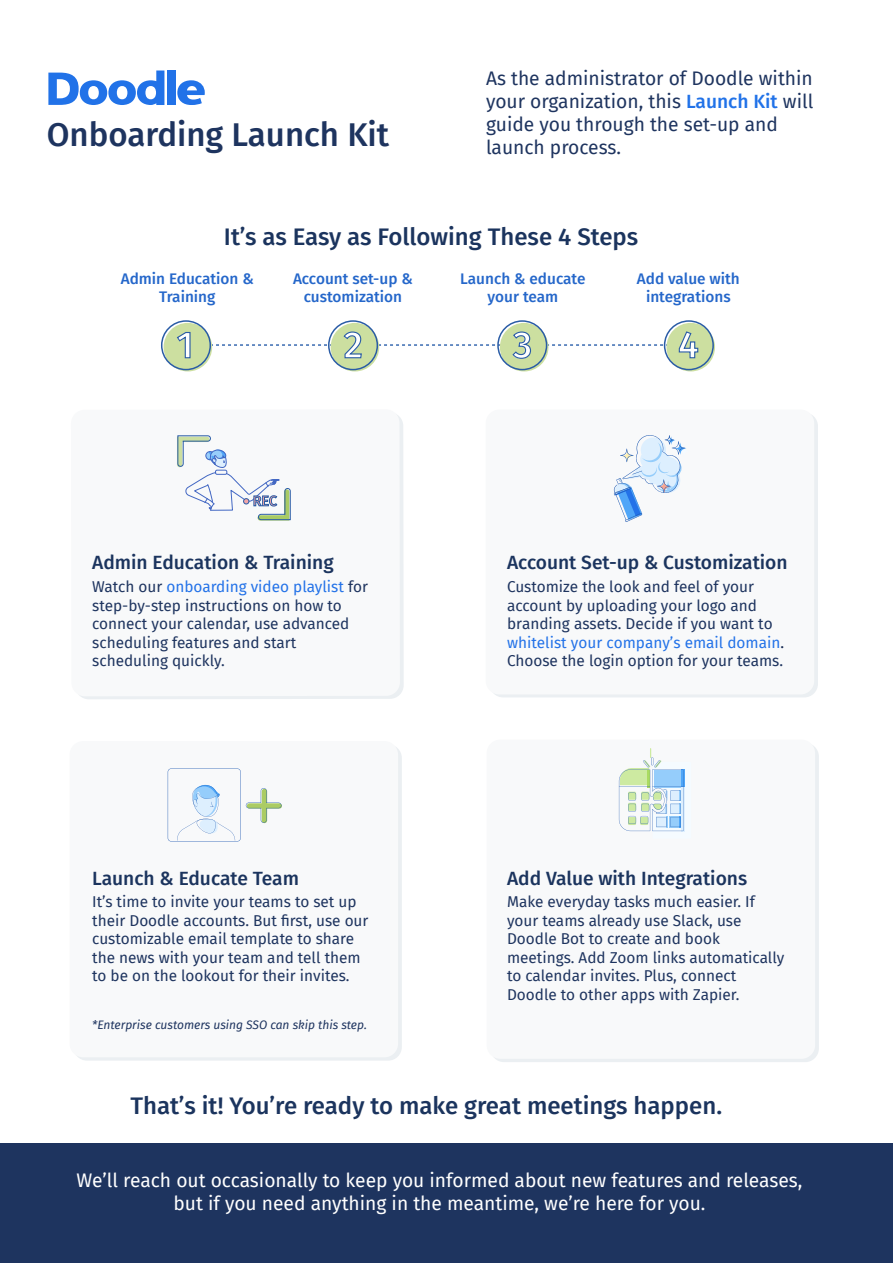
<style>
.page{position:relative;width:893px;height:1263px;background:#fff}
.page>*{position:absolute;margin:0;border:0;box-sizing:border-box;transform-origin:0 0}
.t1{font:500 37.5px "Fira Sans";color:#fff}
.t2{font:500 33px "Fira Sans";color:#1e345f}
.t3{font:500 24px "Fira Sans";color:#1b345e}
.t4{font:19.2px/23.1px "Fira Sans";color:#fff;text-align:center}
.t5{font:19.2px/23.1px "Fira Sans";color:#1e345f}
.t6{font:500 19.2px "Fira Sans";color:#1b345e}
.t7{font:15.3px/18.5px "Fira Sans";color:#1e345f}
.t8{font:500 15.3px/18.5px "Fira Sans";color:#2567ca;text-align:center}
.t9{font:italic 12px "Fira Sans";color:#1e345f}
.s1{font-weight:500;color:#2172e8}
.s2{color:#2372e8}
.s3{color:#11254e}
</style>
<div class="page">
<svg style="left:81px;top:418px;width:323px;height:281px;fill:#ebeff2"></svg>
<svg style="left:79px;top:414px;width:321px;height:282px"></svg>
<div style="left:73px;top:744px;width:329px;height:317px;background:#ebeff2;border-radius:14px"></div>
<div style="left:70px;top:741px;width:328px;height:316px;background:#f8f9fa;border-radius:14px"></div>
<div style="left:490px;top:743px;width:329px;height:319px;background:#ebeff2;border-radius:14px"></div>
<div style="left:487px;top:740px;width:328px;height:319px;background:#f8f9fa;border-radius:14px"></div>
<div style="left:489px;top:412px;width:329px;height:285px;background:#ebeff2;border-radius:14px"></div>
<div style="left:486px;top:409px;width:328px;height:285px;background:#f8f9fa;border-radius:14px"></div>
<svg style="left:177px;top:80px;width:28px;height:25px"></svg>
<div style="left:167px;top:70px;width:9px;height:35px;background:#2172e8"></div>
<svg style="left:48px;top:70px;width:116px;height:35px"></svg>
<div style="left:164px;top:323px;width:48px;height:48px;background:#ccdfa0;border-radius:50%"></div>
<div style="left:161px;top:320px;width:50px;height:50px;border:2px solid #2a5ca6;border-radius:50%"></div>
<div style="left:500px;top:323px;width:48px;height:48px;background:#ccdfa0;border-radius:50%"></div>
<div style="left:497px;top:320px;width:50px;height:50px;border:2px solid #2a5ca6;border-radius:50%"></div>
<div style="left:331px;top:323px;width:48px;height:48px;background:#ccdfa0;border-radius:50%"></div>
<div style="left:328px;top:320px;width:50px;height:50px;border:2px solid #2a5ca6;border-radius:50%"></div>
<div style="left:666px;top:323px;width:49px;height:48px;background:#ccdfa0;border-radius:50%"></div>
<div style="left:664px;top:320px;width:50px;height:50px;border:2px solid #2a5ca6;border-radius:50%"></div>
<svg style="left:177px;top:331px;width:522px;height:28px"></svg>
<div style="left:0;top:1143px;width:893px;height:120px;background:#1e345f"></div>
<svg style="left:168px;top:768px;width:114px;height:73px"></svg>
<svg style="left:613px;top:435px;width:73px;height:87px"></svg>
<svg style="left:619px;top:748px;width:66px;height:84px"></svg>
<svg style="left:177px;top:435px;width:114px;height:86px"></svg>
<h2 class="t2" style="left:47px;top:108px;width:344px">Onboarding Launch Kit</h2>
<p class="t5" style="left:486px;top:66px;width:329px">As the administrator of Doodle within your organization, this <span class="s1">Launch Kit</span> will guide you through the set-up and launch process.</p>
<h3 class="t3" style="left:224px;top:217px;width:416px">It’s as Easy as Following These 4 Steps</h3>
<p class="t8" style="left:121px;top:269px;width:135px">Admin Education &amp;<br>Training</p>
<p class="t8" style="left:293px;top:269px;width:121px">Account set-up &amp; customization</p>
<p class="t8" style="left:460px;top:269px;width:127px">Launch &amp; educate your team</p>
<p class="t8" style="left:637px;top:269px;width:104px">Add value with integrations</p>
<h1 class="t1" style="left:177px;top:314px;width:18px">1</h1>
<h1 class="t1" style="left:344px;top:314px;width:21px">2</h1>
<h1 class="t1" style="left:513px;top:314px;width:21px">3</h1>
<h1 class="t1" style="left:678px;top:314px;width:22px">4</h1>
<p class="t6" style="left:92px;top:547px;width:243px">Admin Education &amp; Training</p>
<p class="t6" style="left:507px;top:547px;width:282px">Account Set-up &amp; Customization</p>
<p class="t7" style="left:507px;top:577px;width:279px">Customize the look and feel of your account by uploading your logo and branding assets. Decide if you want to <span class="s2">whitelist your company’s email domain</span><span class="s3">.<br></span>Choose the login option for your teams.</p>
<p class="t7" style="left:92px;top:577px;width:277px">Watch our <span class="s2">onboarding video playlist</span> for step-by-step instructions on how to connect your calendar, use advanced scheduling features and start scheduling quickly.</p>
<p class="t6" style="left:92px;top:862px;width:208px">Launch &amp; Educate Team</p>
<p class="t6" style="left:507px;top:862px;width:242px">Add Value with Integrations</p>
<p class="t7" style="left:92px;top:892px;width:278px">It’s time to invite your teams to set up their Doodle accounts. But first, use our customizable email template to share the news with your team and tell them to be on the lookout for their invites.</p>
<p class="t9" style="left:92px;top:1016px;width:276px">*Enterprise customers using SSO can skip this step.</p>
<p class="t7" style="left:507px;top:892px;width:279px">Make everyday tasks much easier. If your teams already use Slack, use Doodle Bot to create and book meetings. Add Zoom links automatically to calendar invites. Plus, connect Doodle to other apps with Zapier.</p>
<h3 class="t3" style="left:130px;top:1086px;width:593px">That’s it! You’re ready to make great meetings happen.</h3>
<p class="t4" style="left:77px;top:1168px;width:727px">We’ll reach out occasionally to keep you informed about new features and releases, but if you need anything in the meantime, we’re here for you.</p>
</div>
